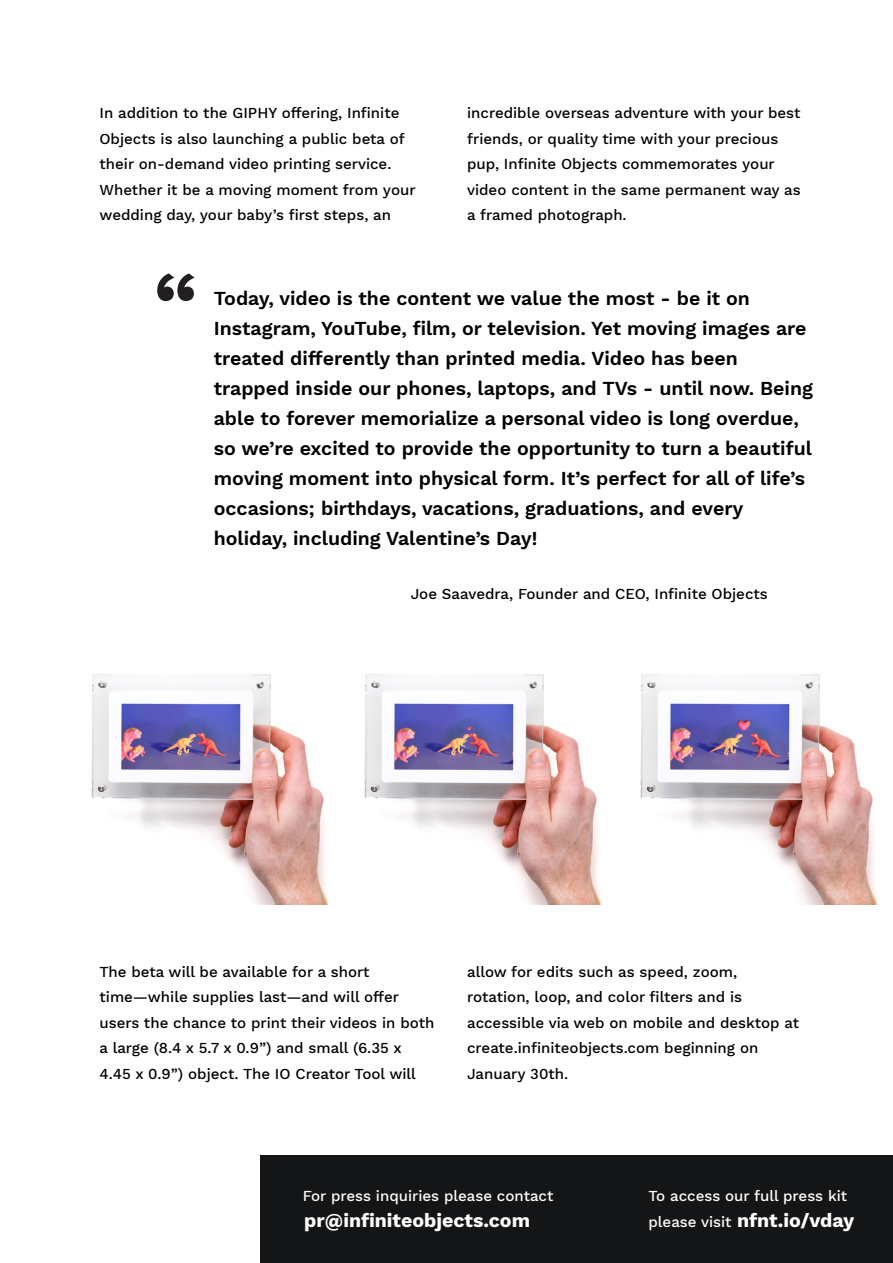
<style>
.page{position:relative;width:893px;height:1263px;background:#fff}
.page>*{position:absolute;margin:0;border:0;box-sizing:border-box;transform-origin:0 0}
.t1{font:600 19.5px/30px "Work Sans";color:#000}
.t2{font:700 19.5px "Work Sans";color:#fff}
.t3{font:500 15px/25.5px "Work Sans";color:#000}
.t4{font:500 15px "Work Sans";color:#fff}
.s1{font-weight:500;font-size:15px}
</style>
<div class="page">
<img style="left:364px;top:674px;width:238px;height:230px">
<img style="left:91px;top:674px;width:238px;height:230px">
<img style="left:640px;top:674px;width:238px;height:230px">
<svg style="left:157px;top:273px;width:38px;height:28px"></svg>
<div style="left:261px;top:1155px;width:632px;height:108px;background:#141517"></div>
<p class="t3" style="left:100px;top:101px;width:318px">In addition to the GIPHY offering, Infinite Objects is also launching a public beta of their on-demand video printing service.<br>Whether it be a moving moment from your wedding day, your baby’s first steps, an</p>
<p class="t3" style="left:467px;top:101px;width:335px">incredible overseas adventure with your best friends, or quality time with your precious pup, Infinite Objects commemorates your video content in the same permanent way as a framed photograph.</p>
<p class="t1" style="left:214px;top:284px;width:601px">Today, video is the content we value the most - be it on Instagram, YouTube, film, or television. Yet moving images are treated differently than printed media. Video has been trapped inside our phones, laptops, and TVs - until now. Being able to forever memorialize a personal video is long overdue, so we’re excited to provide the opportunity to turn a beautiful moving moment into physical form. It’s perfect for all of life’s occasions; birthdays, vacations, graduations, and every holiday, including Valentine’s Day!</p>
<p class="t3" style="left:411px;top:582px;width:359px">Joe Saavedra, Founder and CEO, Infinite Objects</p>
<p class="t3" style="left:100px;top:960px;width:336px">The beta will be available for a short time—while supplies last—and will offer users the chance to print their videos in both a large (8.4 x 5.7 x 0.9”) and small (6.35 x 4.45 x 0.9”) object. The IO Creator Tool will</p>
<p class="t3" style="left:467px;top:960px;width:334px">allow for edits such as speed, zoom, rotation, loop, and color filters and is accessible via web on mobile and desktop at create.infiniteobjects.com beginning on January 30th.</p>
<p class="t4" style="left:303px;top:1187px;width:252px">For press inquiries please contact</p>
<h1 class="t2" style="left:304px;top:1209px;width:227px">pr@infiniteobjects.com</h1>
<p class="t4" style="left:648px;top:1187px;width:200px">To access our full press kit</p>
<h1 class="t2" style="left:648px;top:1209px;width:207px"><span class="s1">please visit</span> nfnt.io/vday</h1>
</div>
